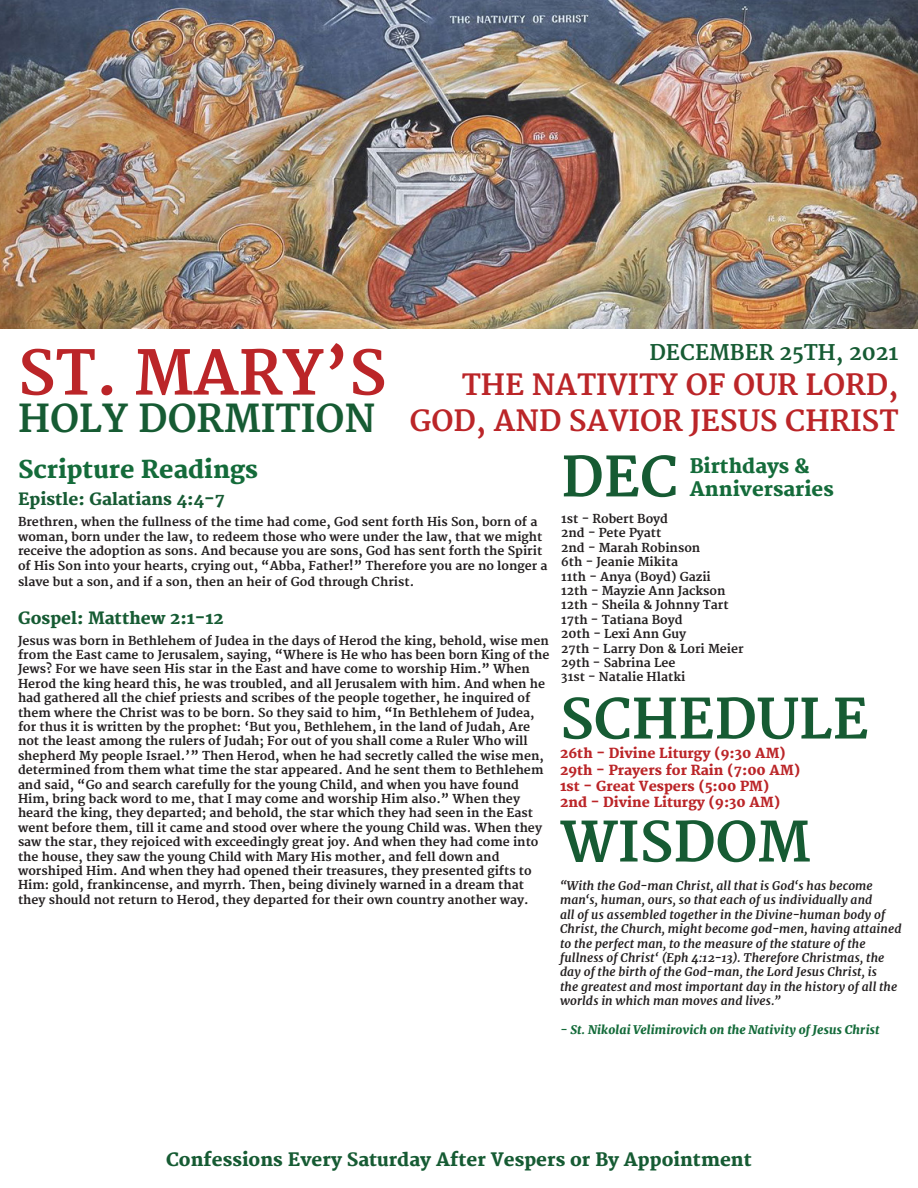
<style>
.page{position:relative;width:918px;height:1188px;background:#fff}
.page>*{position:absolute;margin:0;border:0;box-sizing:border-box;transform-origin:0 0}
.t1{font:700 60px "Merriweather";color:#bb2528}
.t2{font:700 54px "Merriweather";color:#165b33}
.t3{font:700 37.5px "Merriweather";color:#165b33}
.t4{font:700 28.5px/36px "Merriweather";color:#bb2528;text-align:right}
.t5{font:800 24px "Merriweather";color:#146b3a}
.t6{font:700 21px "Merriweather";color:#165b33}
.t7{font:800 19.5px "Merriweather";color:#146b3a}
.t8{font:800 18px "Merriweather";color:#165b33}
.t9{font:800 16.5px "Merriweather";color:#165b33}
.t10{font:800 13.5px "Merriweather";color:#bb2528}
.t11{font:700 12px/14.4px "Merriweather";color:#231f20}
.t12{font:italic 700 12px/14.4px "Merriweather";letter-spacing:.01em;color:#231f20}
.t13{font:italic 800 12px "Merriweather";letter-spacing:.015em;color:#146b3a}
</style>
<div class="page">
<img style="left:0;top:0;width:918px;height:328px">
<p class="t1" style="left:18px;top:338px;width:370px">ST. MARY’S</p>
<p class="t3" style="left:18px;top:397px;width:359px">HOLY DORMITION</p>
<p class="t6" style="left:650px;top:341px;width:250px">DECEMBER 25TH, 2021</p>
<p class="t4" style="left:410px;top:368px;width:490px">THE NATIVITY OF OUR LORD,<br>GOD, AND SAVIOR JESUS CHRIST</p>
<p class="t5" style="left:18px;top:456px;width:242px">Scripture Readings</p>
<p class="t9" style="left:18px;top:490px;width:208px">Epistle: Galatians 4:4-7</p>
<p class="t11" style="left:18px;top:515px;width:531px">Brethren, when the fullness of the time had come, God sent forth His Son, born of a woman, born under the law, to redeem those who were under the law, that we might receive the adoption as sons. And because you are sons, God has sent forth the Spirit of His Son into your hearts, crying out, “Abba, Father!” Therefore you are no longer a</p>
<p class="t11" style="left:18px;top:575px;width:398px">slave but a son, and if a son, then an heir of God through Christ.</p>
<p class="t9" style="left:18px;top:609px;width:207px">Gospel: Matthew 2:1-12</p>
<p class="t11" style="left:18px;top:634px;width:533px">Jesus was born in Bethlehem of Judea in the days of Herod the king, behold, wise men from the East came to Jerusalem, saying, “Where is He who has been born King of the Jews? For we have seen His star in the East and have come to worship Him.” When Herod the king heard this, he was troubled, and all Jerusalem with him. And when he had gathered all the chief priests and scribes of the people together, he inquired of them where the Christ was to be born. So they said to him, “In Bethlehem of Judea, for thus it is written by the prophet: ‘But you, Bethlehem, in the land of Judah, Are not the least among the rulers of Judah; For out of you shall come a Ruler Who will shepherd My people Israel.’” Then Herod, when he had secretly called the wise men, determined from them what time the star appeared. And he sent them to Bethlehem and said, “Go and search carefully for the young Child, and when you have found Him, bring back word to me, that I may come and worship Him also.” When they heard the king, they departed; and behold, the star which they had seen in the East went before them, till it came and stood over where the young Child was. When they saw the star, they rejoiced with exceedingly great joy. And when they had come into the house, they saw the young Child with Mary His mother, and fell down and</p>
<p class="t11" style="left:18px;top:864px;width:515px">worshiped Him. And when they had opened their treasures, they presented gifts to<br>Him: gold, frankincense, and myrrh. Then, being divinely warned in a dream that they should not return to Herod, they departed for their own country another way.</p>
<p class="t2" style="left:561px;top:446px;width:118px">DEC</p>
<p class="t7" style="left:690px;top:454px;width:122px">Birthdays &amp;</p>
<p class="t7" style="left:690px;top:478px;width:146px">Anniversaries</p>
<p class="t11" style="left:561px;top:512px;width:108px">1st - Robert Boyd</p>
<p class="t11" style="left:561px;top:526px;width:102px">2nd - Pete Pyatt</p>
<p class="t11" style="left:561px;top:541px;width:141px">2nd - Marah Robinson</p>
<p class="t11" style="left:561px;top:555px;width:118px">6th - Jeanie Mikita</p>
<p class="t11" style="left:561px;top:570px;width:151px">11th - Anya (Boyd) Gazii</p>
<p class="t11" style="left:561px;top:584px;width:166px">12th - Mayzie Ann Jackson</p>
<p class="t11" style="left:561px;top:598px;width:169px">12th - Sheila &amp; Johnny Tart</p>
<p class="t11" style="left:561px;top:613px;width:123px">17th - Tatiana Boyd</p>
<p class="t11" style="left:561px;top:627px;width:126px">20th - Lexi Ann Guy</p>
<p class="t11" style="left:561px;top:642px;width:184px">27th - Larry Don &amp; Lori Meier</p>
<p class="t11" style="left:561px;top:656px;width:116px">29th - Sabrina Lee</p>
<p class="t11" style="left:561px;top:670px;width:126px">31st - Natalie Hlatki</p>
<p class="t2" style="left:560px;top:688px;width:310px">SCHEDULE</p>
<p class="t10" style="left:560px;top:746px;width:227px">26th - Divine Liturgy (9:30 AM)</p>
<p class="t10" style="left:560px;top:762px;width:242px">29th - Prayers for Rain (7:00 AM)</p>
<p class="t10" style="left:560px;top:778px;width:211px">1st - Great Vespers (5:00 PM)</p>
<p class="t10" style="left:560px;top:794px;width:222px">2nd - Divine Liturgy (9:30 AM)</p>
<p class="t2" style="left:560px;top:811px;width:252px">WISDOM</p>
<p class="t12" style="left:560px;top:878px;width:343px">“With the God-man Christ, all that is God‘s has become man‘s, human, ours, so that each of us individually and<br>all of us assembled together in the Divine-human body of Christ, the Church, might become god-men, having attained to the perfect man, to the measure of the stature of the fullness of Christ‘ (Eph 4:12-13). Therefore Christmas, the day of the birth of the God-man, the Lord Jesus Christ, is<br>the greatest and most important day in the history of all the worlds in which man moves and lives.”</p>
<p class="t13" style="left:560px;top:1022px;width:321px">- St. Nikolai Velimirovich on the Nativity of Jesus Christ</p>
<p class="t8" style="left:166px;top:1149px;width:587px">Confessions Every Saturday After Vespers or By Appointment</p>
</div>
